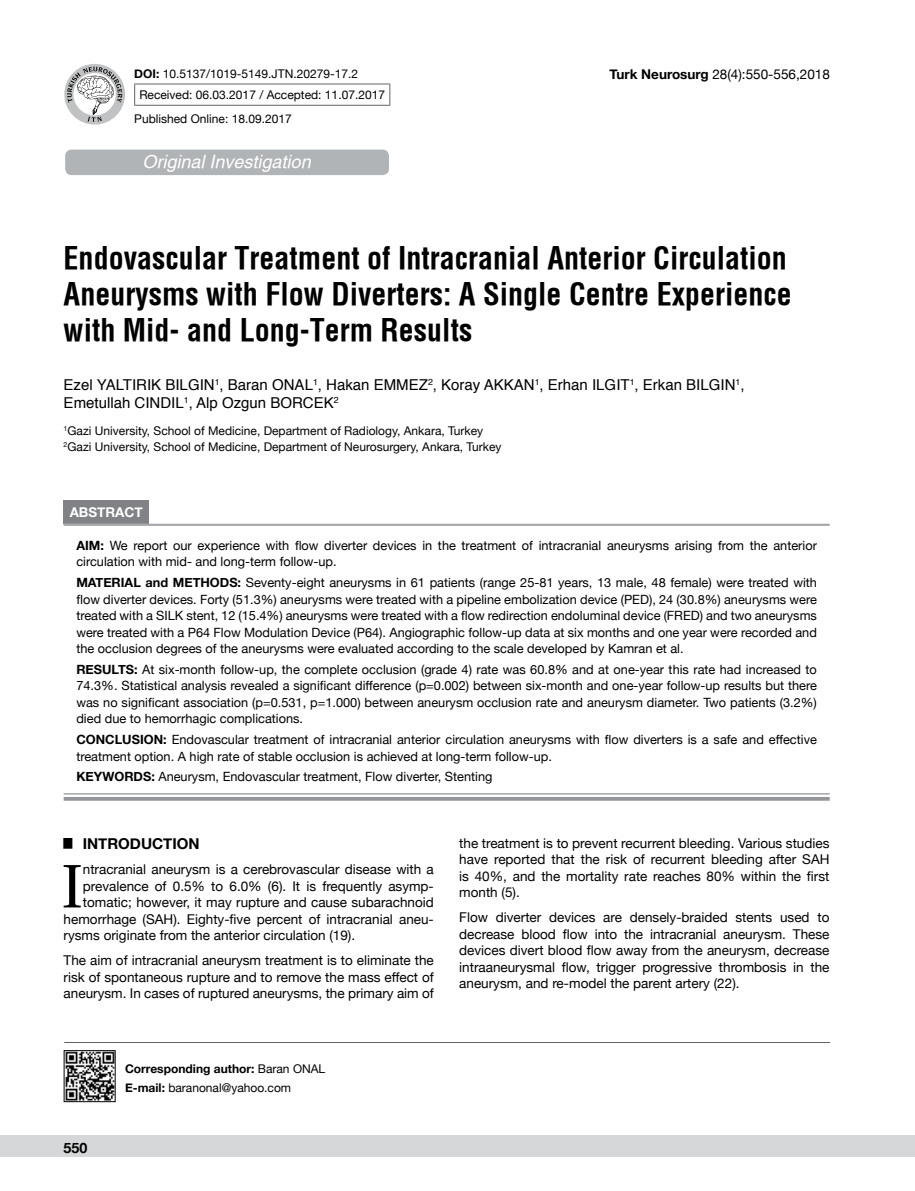
<style>
.page{position:relative;width:915px;height:1191px;background:#fff}
.page>*{position:absolute;margin:0;border:0;box-sizing:border-box;transform-origin:0 0}
.t1{font:61.2px "Utopia";color:#000}
.t2{font:700 30px/36px "Helvetica Condens";color:#000}
.t3{font:italic 500 18px "Helvetica";color:#fff}
.t4{font:15px/18px "Helvetica";color:#000}
.t5{font:700 15px "Helvetica Neue";color:#000}
.t6{font:700 14.25px "Helvetica Neue";color:#000}
.t7{font:13.5px/16.5px "Helvetica Neue";color:#000;text-align:justify}
.t8{font:700 13.5px "Helvetica Neue";color:#fff}
.t9{font:12.75px/16.5px "Helvetica Neue";color:#000}
.t10{font:12px/18.6px "Helvetica Neue";color:#000}
.s1{font-weight:700}
</style>
<div class="page">
<div style="left:0;top:1135px;width:914px;height:22px;background:#d5d7d8"></div>
<div style="left:65px;top:150px;width:324px;height:25px;background:#b1b4b6;border-radius:6px"></div>
<hr style="left:64px;top:1042px;width:765px;height:1px;background:#636466">
<hr style="left:134px;top:84px;width:256px;height:1px;background:#636466">
<svg style="left:134px;top:84px;width:1px;height:21px"></svg>
<svg style="left:389px;top:84px;width:1px;height:21px"></svg>
<hr style="left:134px;top:105px;width:256px;height:1px;background:#636466">
<svg style="left:64px;top:64px;width:61px;height:61px"></svg>
<svg style="left:67px;top:67px;width:55px;height:55px"></svg>
<img style="left:66px;top:1052px;width:47px;height:47px">
<div style="left:64px;top:1050px;width:51px;height:51px;border:1px solid #000"></div>
<div style="left:64px;top:500px;width:85px;height:24px;background:#808285"></div>
<svg style="left:64px;top:794px;width:765px;height:1px"></svg>
<hr style="left:64px;top:524px;width:765px;height:1px;background:#939598">
<hr style="left:64px;top:525px;width:765px;height:1px;background:#939598">
<hr style="left:64px;top:793px;width:765px;height:1px;background:#939598">
<hr style="left:64px;top:797px;width:765px;height:3px;background:#939598">
<p class="t10" style="left:139px;top:63px;width:247px;line-height:21.9px;text-indent:-5px"><span class="s1">DOI:</span> 10.5137/1019-5149.JTN.20279-17.2<br>Received: 06.03.2017 / Accepted: 11.07.2017</p>
<p class="t10" style="left:134px;top:110px;width:159px">Published Online: 18.09.2017</p>
<h3 class="t3" style="left:142px;top:151px;width:170px">Original Investigation</h3>
<p class="t7" style="left:609px;top:67px;width:222px"><span class="s1">Turk Neurosurg</span> 28(4):550-556,2018</p>
<h2 class="t2" style="left:64px;top:240px;width:729px">Endovascular Treatment of Intracranial Anterior Circulation<br>Aneurysms with Flow Diverters: A Single Centre Experience with Mid- and Long-Term Results</h2>
<p class="t4" style="left:64px;top:376px;width:682px">Ezel YALTIRIK BILGIN<sup>1</sup>, Baran ONAL<sup>1</sup>, Hakan EMMEZ<sup>2</sup>, Koray AKKAN<sup>1</sup>, Erhan ILGIT<sup>1</sup>, Erkan BILGIN<sup>1</sup>,<br>Emetullah CINDIL<sup>1</sup>, Alp Ozgun BORCEK<sup>2</sup></p>
<p class="t10" style="left:64px;top:423px;width:439px;line-height:15.8px"><sup>1</sup>Gazi University, School of Medicine, Department of Radiology, Ankara, Turkey<br><sup>2</sup>Gazi University, School of Medicine, Department of Neurosurgery, Ankara, Turkey</p>
<p class="t8" style="left:70px;top:502px;width:75px">ABSTRACT</p>
<p class="t9" style="left:76px;top:537px;width:741px"><span class="s1">AIM:</span> We report our experience with flow diverter devices in the treatment of intracranial aneurysms arising from the anterior circulation with mid- and long-term follow-up.</p>
<p class="t9" style="left:76px;top:575px;width:741px;text-align:justify"><span class="s1">MATERIAL and METHODS:</span> Seventy-eight aneurysms in 61 patients (range 25-81 years, 13 male, 48 female) were treated with flow diverter devices. Forty (51.3%) aneurysms were treated with a pipeline embolization device (PED), 24 (30.8%) aneurysms were treated with a SILK stent, 12 (15.4%) aneurysms were treated with a flow redirection endoluminal device (FRED) and two aneurysms were treated with a P64 Flow Modulation Device (P64). Angiographic follow-up data at six months and one year were recorded and the occlusion degrees of the aneurysms were evaluated according to the scale developed by Kamran et al.</p>
<p class="t9" style="left:76px;top:661px;width:741px;text-align:justify"><span class="s1">RESULTS:</span> At six-month follow-up, the complete occlusion (grade 4) rate was 60.8% and at one-year this rate had increased to 74.3%. Statistical analysis revealed a significant difference (p=0.002) between six-month and one-year follow-up results but there was no significant association (p=0.531, p=1.000) between aneurysm occlusion rate and aneurysm diameter. Two patients (3.2%) died due to hemorrhagic complications.</p>
<p class="t9" style="left:76px;top:732px;width:741px"><span class="s1">CONCLUSION:</span> Endovascular treatment of intracranial anterior circulation aneurysms with flow diverters is a safe and effective treatment option. A high rate of stable occlusion is achieved at long-term follow-up.</p>
<p class="t9" style="left:76px;top:769px;width:417px"><span class="s1">KEYWORDS:</span> Aneurysm, Endovascular treatment, Flow diverter, Stenting</p>
<p class="t5" style="left:64px;top:832px;width:137px"><sup>█</sup> INTRODUCTION</p>
<h1 class="t1" style="left:61px;top:851px;width:23px">I</h1>
<p class="t7" style="left:83px;top:862px;width:352px">ntracranial aneurysm is a cerebrovascular disease with a</p>
<p class="t7" style="left:83px;top:878px;width:352px">prevalence of 0.5% to 6.0% (6). It is frequently asymp-</p>
<p class="t7" style="left:83px;top:895px;width:352px">tomatic; however, it may rupture and cause subarachnoid</p>
<p class="t7" style="left:64px;top:911px;width:371px">hemorrhage (SAH). Eighty-five percent of intracranial aneu-</p>
<p class="t7" style="left:64px;top:928px;width:293px">rysms originate from the anterior circulation (19).</p>
<p class="t7" style="left:64px;top:953px;width:371px">The aim of intracranial aneurysm treatment is to eliminate the risk of spontaneous rupture and to remove the mass effect of aneurysm. In cases of ruptured aneurysms, the primary aim of</p>
<p class="t6" style="left:64px;top:1137px;width:25px">550</p>
<p class="t10" style="left:125px;top:1060px;width:202px"><span class="s1">Corresponding author:</span> Baran ONAL<br><span class="s1">E-mail:</span> baranonal@yahoo.com</p>
<p class="t7" style="left:459px;top:835px;width:371px">the treatment is to prevent recurrent bleeding. Various studies have reported that the risk of recurrent bleeding after SAH is 40%, and the mortality rate reaches 80% within the first month (5).</p>
<p class="t7" style="left:459px;top:910px;width:371px">Flow diverter devices are densely-braided stents used to decrease blood flow into the intracranial aneurysm. These devices divert blood flow away from the aneurysm, decrease intraaneurysmal flow, trigger progressive thrombosis in the aneurysm, and re-model the parent artery (22).</p>
</div>
